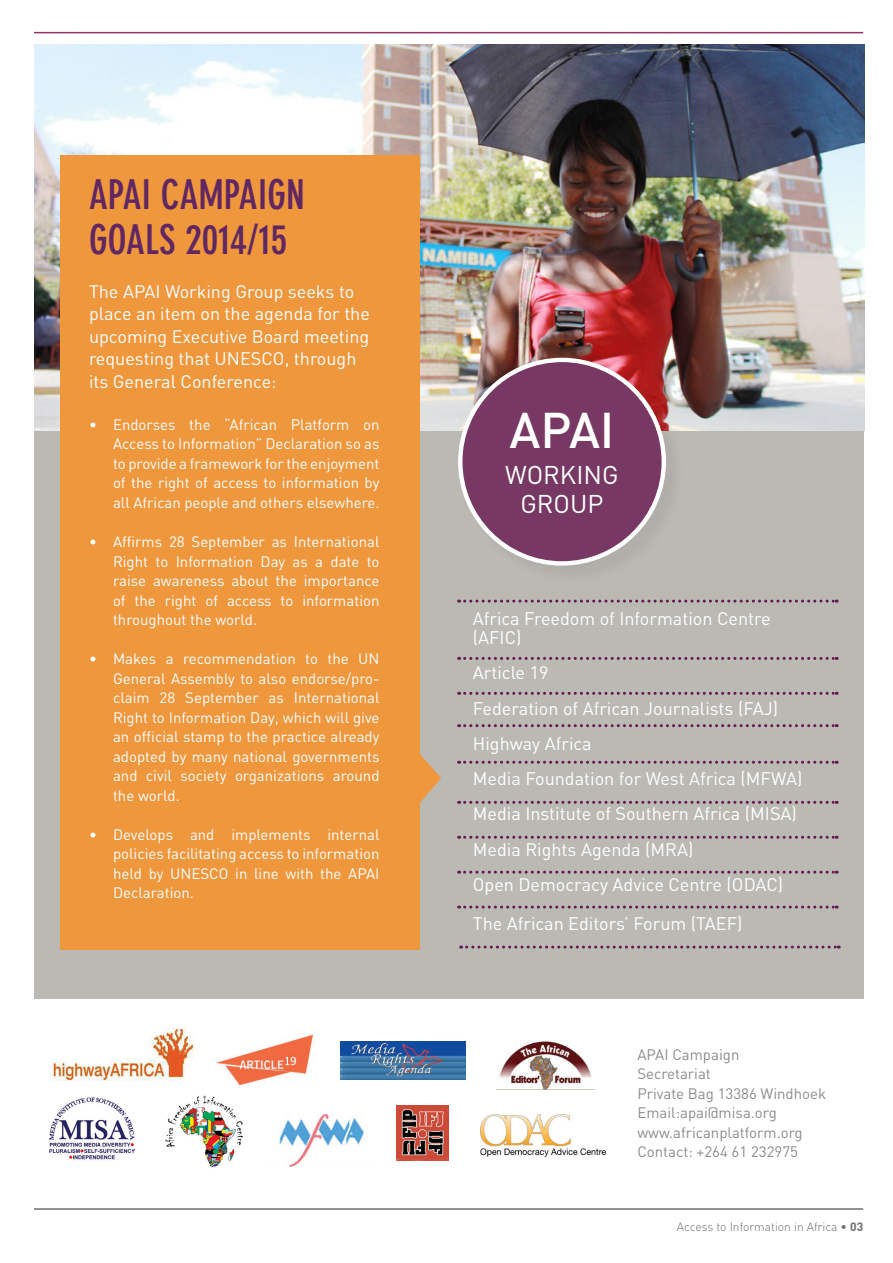
<style>
.page{position:relative;width:893px;height:1263px;background:#fff}
.page>*{position:absolute;margin:0;border:0;box-sizing:border-box;transform-origin:0 0}
.paragraphs{font:500 49.5px "DIN";color:#fff}
.t1{font:700 condensed 40.5px/45px "DIN Neuzeit Grotesk";color:#612762}
.paragraphs-2{font:25.35px "DIN";color:#fff}
.paragraphs-3{font:18px/22.5px "DIN";color:#fff}
.paragraphs-4{font:15px/19.5px "DIN";color:#fff;text-align:justify}
.paragraphs-5{font:15px/19.5px "DIN";color:#8a8c8f}
.t2{font:300 12px "DIN";color:#6c6d70}
.s1{font-weight:700}
</style>
<div class="page">
<div style="left:34px;top:431px;width:829px;height:568px;background:#bab9b4"></div>
<img style="left:34px;top:45px;width:830px;height:386px">
<div style="left:61px;top:155px;width:359px;height:795px;background:#ee973d"></div>
<hr style="left:34px;top:1208px;width:829px;height:2px;background:#6c6d70">
<hr style="left:34px;top:32px;width:829px;height:1px;background:#983266">
<div style="left:460px;top:360px;width:224px;height:224px;background:#231f20;opacity:.07"></div>
<div style="left:460px;top:360px;width:204px;height:203px;background:#773963;border-radius:50%"></div>
<svg style="left:420px;top:754px;width:21px;height:49px"></svg>
<svg style="left:459px;top:600px;width:378px;height:3px"></svg>
<svg style="left:459px;top:657px;width:378px;height:3px"></svg>
<svg style="left:459px;top:692px;width:378px;height:3px"></svg>
<svg style="left:459px;top:724px;width:378px;height:3px"></svg>
<svg style="left:459px;top:761px;width:378px;height:3px"></svg>
<svg style="left:459px;top:801px;width:378px;height:3px"></svg>
<svg style="left:459px;top:836px;width:378px;height:3px"></svg>
<svg style="left:459px;top:871px;width:378px;height:3px"></svg>
<svg style="left:459px;top:905px;width:378px;height:3px"></svg>
<svg style="left:461px;top:945px;width:378px;height:3px"></svg>
<img style="left:50px;top:1028px;width:144px;height:53px">
<img style="left:216px;top:1034px;width:97px;height:51px">
<img style="left:340px;top:1041px;width:125px;height:38px">
<img style="left:500px;top:1040px;width:91px;height:49px">
<img style="left:397px;top:1106px;width:51px;height:54px">
<img style="left:50px;top:1097px;width:85px;height:63px">
<img style="left:480px;top:1114px;width:125px;height:42px">
<img style="left:279px;top:1114px;width:85px;height:53px">
<img style="left:165px;top:1095px;width:78px;height:72px">
<p class="t1" style="left:89px;top:172px;width:217px">APAI CAMPAIGN<br>GOALS 2014/15</p>
<p class="paragraphs-3" style="left:89px;top:280px;width:282px">The APAI Working Group seeks to place an item on the agenda for the upcoming Executive Board meeting requesting that UNESCO, through its General Conference:</p>
<p class="paragraphs-4" style="left:113px;top:414px;width:268px;text-indent:-24px">• Endorses the “African Platform on Access to Information” Declaration so as to provide a framework for the enjoyment of the right of access to information by all African people and others elsewhere.</p>
<p class="paragraphs-4" style="left:113px;top:531px;width:268px;text-indent:-24px">• Affirms 28 September as International Right to Information Day as a date to raise awareness about the importance of the right of access to information throughout the world.</p>
<p class="paragraphs-4" style="left:113px;top:648px;width:268px;text-indent:-24px">• Makes a recommendation to the UN General Assembly to also endorse/pro&shy;claim 28 September as International Right to Information Day, which will give an official stamp to the practice already adopted by many national governments and civil society organizations around the world.</p>
<p class="paragraphs-4" style="left:113px;top:824px;width:268px;text-indent:-24px">• Develops and implements internal policies facilitating access to information held by UNESCO in line with the APAI Declaration.</p>
<p class="paragraphs" style="left:509px;top:398px;width:107px">APAI</p>
<p class="paragraphs-2" style="left:505px;top:459px;width:115px">WORKING</p>
<p class="paragraphs-2" style="left:520px;top:488px;width:84px">GROUP</p>
<p class="paragraphs-3" style="left:473px;top:606px;width:299px">Africa Freedom of Information Centre</p>
<p class="paragraphs-3" style="left:473px;top:626px;width:50px">(AFIC)</p>
<p class="paragraphs-3" style="left:473px;top:661px;width:77px">Article 19</p>
<p class="paragraphs-3" style="left:473px;top:696px;width:307px">Federation of African Journalists (FAJ)</p>
<p class="paragraphs-3" style="left:473px;top:732px;width:120px">Highway Africa</p>
<p class="paragraphs-3" style="left:473px;top:767px;width:331px">Media Foundation for West Africa (MFWA)</p>
<p class="paragraphs-3" style="left:473px;top:802px;width:326px">Media Institute of Southern Africa (MISA)</p>
<p class="paragraphs-3" style="left:473px;top:838px;width:222px">Media Rights Agenda (MRA)</p>
<p class="paragraphs-3" style="left:473px;top:873px;width:312px">Open Democracy Advice Centre (ODAC)</p>
<p class="paragraphs-3" style="left:473px;top:912px;width:271px">The African Editors’ Forum (TAEF)</p>
<p class="paragraphs-5" style="left:637px;top:1044px;width:190px">APAI Campaign<br>Secretariat<br>Private Bag 13386 Windhoek<br>Email:apai@misa.org</p>
<p class="paragraphs-5" style="left:637px;top:1122px;width:167px">www.africanplatform.org<br>Contact: +264 61 232975</p>
<p class="t2" style="left:677px;top:1219px;width:188px">Access to Information in Africa • <span class="s1">03</span></p>
</div>
